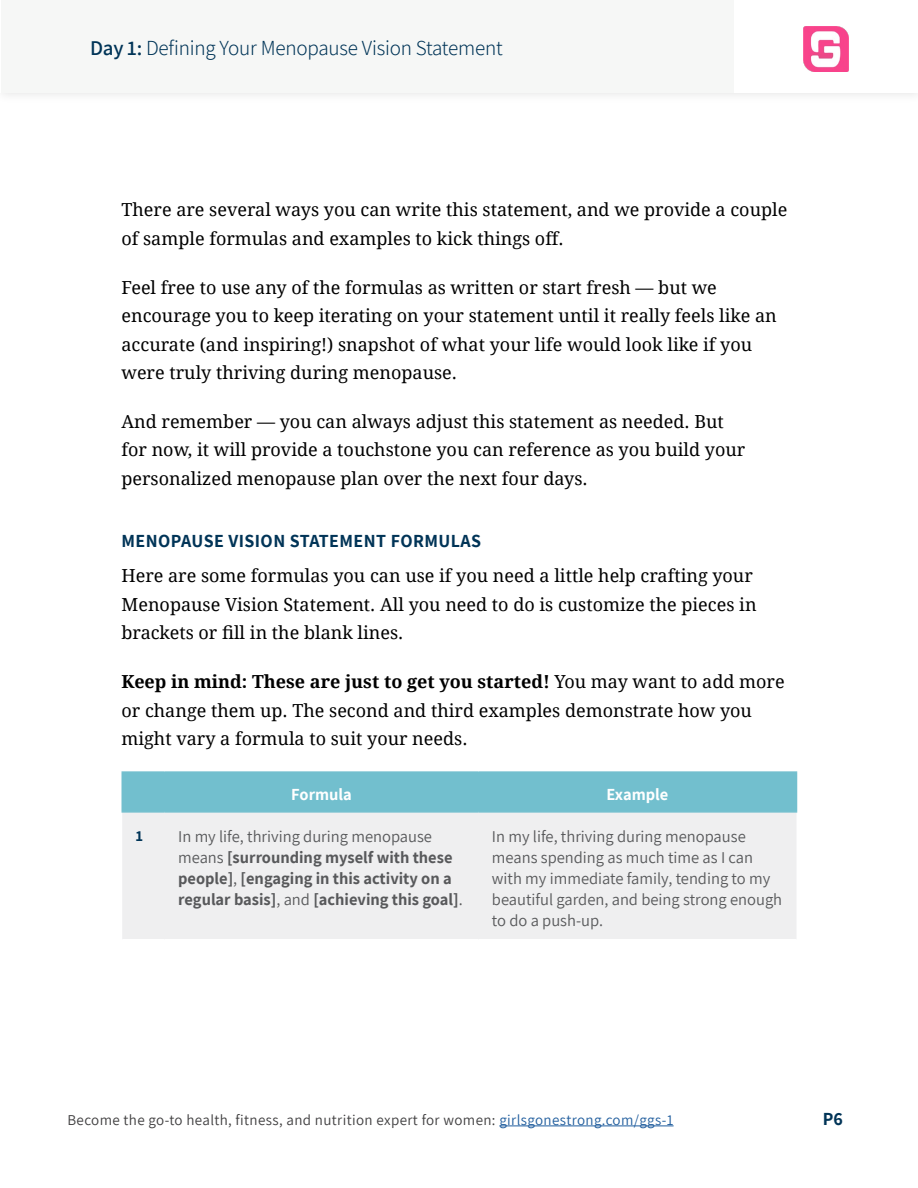
<style>
.page{position:relative;width:918px;height:1188px;background:#fff}
.page>*{position:absolute;margin:0;border:0;box-sizing:border-box;transform-origin:0 0}
.t1{font:300 21px "Assistant";letter-spacing:-.01em;color:#003457}
.t2{font:18px/28.5px "Droid Serif";color:#000}
.t3{font:700 18px "Assistant";letter-spacing:.025em;color:#003457}
.t4{font:16.5px/21px "Assistant";color:#58595b}
.t5{font:700 16.5px/21px "Assistant";color:#58595b}
.t6{font:700 16.5px "Assistant";color:#fff}
.t7{font:15px "Assistant";letter-spacing:.025em;color:#403f40}
.t8{font:700 15px "Assistant";color:#003457}
.s1{font-weight:600}
.s2{font-weight:700}
.s3{font-weight:400}
.s4{color:#215e9e}
</style>
<div class="page">
<div style="left:0;top:0;width:918px;height:104px;background:#fafafa"></div>
<div style="left:1px;top:0;width:917px;height:93px;background:#fff"></div>
<div style="left:1px;top:0;width:732px;height:93px;background:#f6f7f6"></div>
<img style="left:803px;top:26px;width:46px;height:45px">
<hr style="left:499px;top:1126px;width:175px;height:1px;background:#215e9e">
<div style="left:123px;top:773px;width:673px;height:38px;background:#72bfce"></div>
<div style="left:122px;top:813px;width:674px;height:126px;background:#efeff0"></div>
<hr style="left:122px;top:771px;width:43px;height:2px;background:#72bfce">
<hr style="left:122px;top:773px;width:1px;height:38px;background:#72bfce">
<hr style="left:165px;top:771px;width:313px;height:2px;background:#72bfce">
<hr style="left:164px;top:773px;width:1px;height:38px;background:#72bfce">
<hr style="left:478px;top:771px;width:319px;height:2px;background:#72bfce">
<hr style="left:478px;top:773px;width:1px;height:38px;background:#72bfce">
<hr style="left:796px;top:773px;width:1px;height:38px;background:#72bfce">
<hr style="left:122px;top:811px;width:43px;height:2px;background:#72bfce">
<hr style="left:165px;top:811px;width:313px;height:2px;background:#72bfce">
<hr style="left:478px;top:811px;width:319px;height:2px;background:#72bfce">
<p class="t1" style="left:90px;top:34px;width:414px"><span class="s1">Day 1:</span> Defining Your Menopause Vision Statement</p>
<p class="t2" style="left:122px;top:195px;width:667px">There are several ways you can write this statement, and we provide a couple of sample formulas and examples to kick things off.</p>
<p class="t2" style="left:122px;top:272px;width:657px">Feel free to use any of the formulas as written or start fresh — but we encourage you to keep iterating on your statement until it really feels like an accurate (and inspiring!) snapshot of what your life would look like if you were truly thriving during menopause.</p>
<p class="t2" style="left:122px;top:407px;width:625px">And remember — you can always adjust this statement as needed. But for now, it will provide a touchstone you can reference as you build your personalized menopause plan over the next four days.</p>
<p class="t3" style="left:122px;top:529px;width:361px">MENOPAUSE VISION STATEMENT FORMULAS</p>
<p class="t2" style="left:122px;top:561px;width:637px">Here are some formulas you can use if you need a little help crafting your<br>Menopause Vision Statement. All you need to do is customize the pieces in brackets or fill in the blank lines.</p>
<p class="t2" style="left:122px;top:667px;width:665px"><span class="s2">Keep in mind: These are just to get you started!</span> You may want to add more or change them up. The second and third examples demonstrate how you might vary a formula to suit your needs.</p>
<p class="t6" style="left:291px;top:784px;width:62px">Formula</p>
<p class="t6" style="left:607px;top:784px;width:63px">Example</p>
<p class="t8" style="left:136px;top:825px;width:9px">1</p>
<p class="t5" style="left:178px;top:826px;width:286px"><span class="s3">In my life, thriving during menopause means</span> [surrounding myself with these people]<span class="s3">,</span> [engaging in this activity on a regular basis]<span class="s3">, and</span> [achieving this goal]<span class="s3">.</span></p>
<p class="t4" style="left:492px;top:825px;width:292px">In my life, thriving during menopause means spending as much time as I can with my immediate family, tending to my beautiful garden, and being strong enough to do a push-up.</p>
<p class="t7" style="left:68px;top:1109px;width:608px">Become the go-to health, fitness, and nutrition expert for women: <span class="s4">girlsgonestrong.com/ggs-1</span></p>
<p class="t3" style="left:823px;top:1107px;width:22px">P6</p>
</div>
